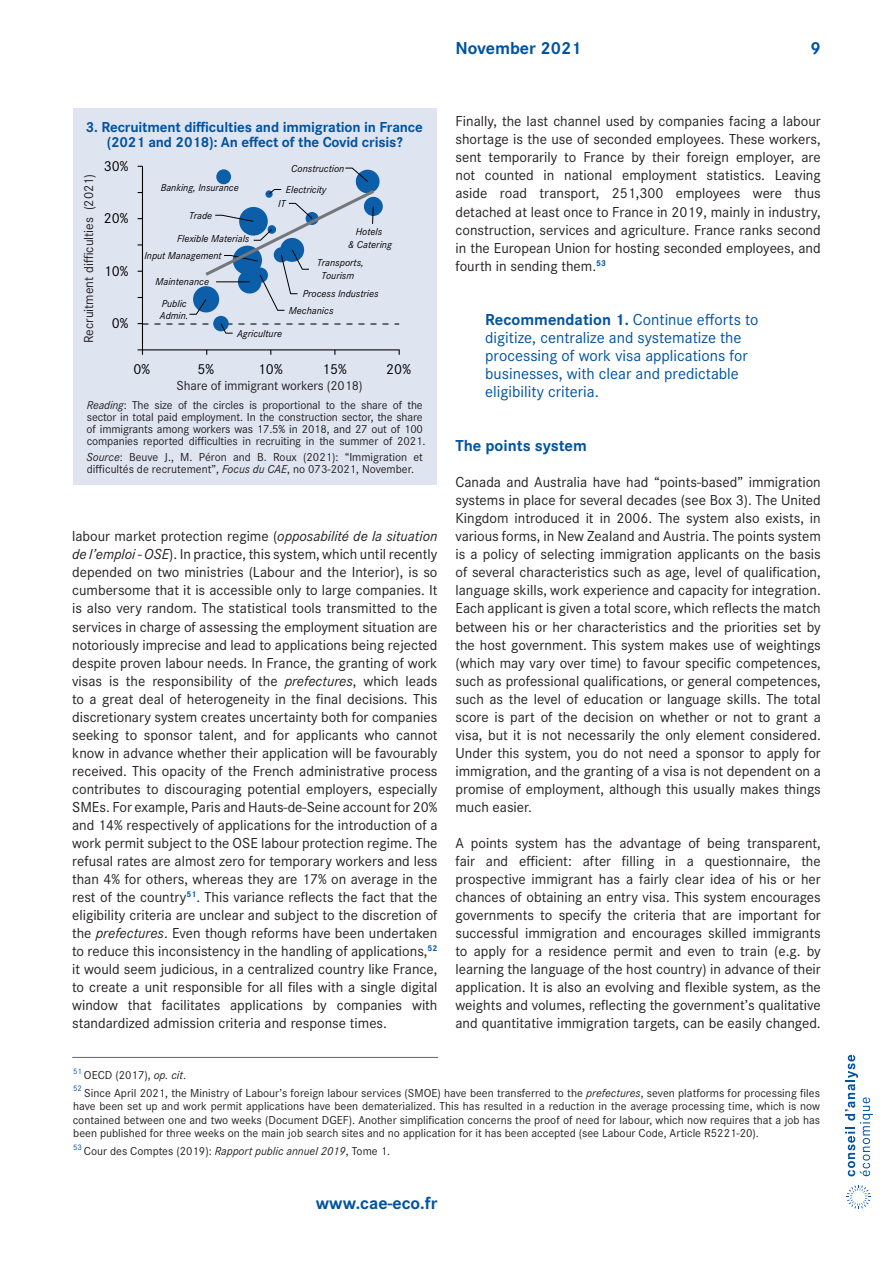
<style>
.page{position:relative;width:893px;height:1263px;background:#fff}
.page>*{position:absolute;margin:0;border:0;box-sizing:border-box;transform-origin:0 0}
.t1{font:700 18px "Corporate S";color:#0153a0}
.Texte___Exergue{font:16.5px/18px "Corporate S";color:#0153a0}
.Intertitre___Niveau{font:700 16.5px "Corporate S";color:#0153a0}
.Texte___Normal{font:15px/18px "Corporate S";color:#231f20;text-align:justify}
.Illustration___Titre{font:700 15px/15px "Corporate S";letter-spacing:-.01em;color:#0153a0;text-align:center}
.t2{font:15px "Corporate S";color:#000001}
.Texte___Normal-2{font:13.5px "Corporate S";letter-spacing:-.005em;color:#231f20}
.Texte___Note_BdP_sui{font:12px/13.5px "Corporate S";color:#231f20;text-align:justify}
.Illustration___Sourc{font:12px/12px "Corporate S";letter-spacing:-.01em;color:#231f20}
.Texte___Note_BdP{font:12px "Corporate S";color:#231f20}
.t3{font:italic 10.5px/12.6px "Corporate S";color:#000001}
.Texte___Note_BdP_sui-2{font:8.25px "Corporate S";color:#0153a0}
.Texte___Note_BdP-2{font:8.25px "Corporate S";color:#0153a0}
.s1{font-style:italic}
.s2{font-weight:700}
</style>
<div class="page">
<svg style="left:845px;top:1055px;width:28px;height:121px"></svg>
<svg style="left:847px;top:1185px;width:24px;height:24px"></svg>
<div style="left:73px;top:108px;width:364px;height:376px;background:#dfe4f1"></div>
<hr style="left:142px;top:166px;width:1px;height:184px;background:#000001">
<svg style="left:138px;top:349px;width:5px;height:6px"></svg>
<div style="left:213px;top:316px;width:16px;height:15px;background:#0c5ea8;border-radius:50%"></div>
<svg style="left:356px;top:170px;width:24px;height:23px"></svg>
<svg style="left:364px;top:197px;width:19px;height:19px"></svg>
<svg style="left:138px;top:323px;width:261px;height:11px"></svg>
<svg style="left:189px;top:167px;width:188px;height:148px"></svg>
<hr style="left:143px;top:349px;width:257px;height:1px;background:#000001">
<hr style="left:72px;top:1057px;width:366px;height:1px;background:#636366">
<p class="t1" style="left:455px;top:36px;width:128px">November 2021</p>
<p class="t1" style="left:810px;top:36px;width:12px">9</p>
<p class="Illustration___Titre" style="left:86px;top:119px;width:339px">3. Recruitment difficulties and immigration in France (2021 and 2018): An effect of the Covid crisis?</p>
<p class="Texte___Normal-2" style="left:80px;top:343px;width:171px;rotate:-90deg">Recruitment difficulties (2021)</p>
<p class="t2" style="left:104px;top:156px;width:26px">30%</p>
<p class="t2" style="left:104px;top:208px;width:26px">20%</p>
<p class="t2" style="left:104px;top:261px;width:26px">10%</p>
<p class="t2" style="left:112px;top:313px;width:18px">0%</p>
<p class="t3" style="left:161px;top:181px;width:80px">Banking, Insurance</p>
<p class="t3" style="left:189px;top:209px;width:25px">Trade</p>
<p class="t3" style="left:177px;top:232px;width:74px">Flexible Materials</p>
<p class="t3" style="left:155px;top:275px;width:55px">Maintenance</p>
<p class="t3" style="left:144px;top:248px;width:79px">Input Management</p>
<p class="t3" style="left:160px;top:297px;width:30px">Public<br>Admin.</p>
<p class="t3" style="left:286px;top:157px;width:60px;line-height:21.5px;text-indent:5px">Construction<br>Electricity</p>
<p class="t3" style="left:278px;top:197px;width:9px">IT</p>
<p class="t3" style="left:349px;top:225px;width:45px;text-align:center">Hotels<br>&amp; Catering</p>
<p class="t3" style="left:317px;top:256px;width:48px;text-align:center">Transports,<br>Tourism</p>
<p class="t3" style="left:303px;top:287px;width:77px">Process Industries</p>
<p class="t3" style="left:289px;top:304px;width:46px">Mechanics</p>
<p class="t3" style="left:237px;top:327px;width:46px">Agriculture</p>
<p class="t2" style="left:133px;top:359px;width:18px">0%</p>
<p class="t2" style="left:198px;top:359px;width:18px">5%</p>
<p class="t2" style="left:258px;top:359px;width:26px">10%</p>
<p class="t2" style="left:322px;top:359px;width:26px">15%</p>
<p class="t2" style="left:386px;top:359px;width:26px">20%</p>
<p class="Texte___Normal-2" style="left:177px;top:376px;width:188px">Share of immigrant workers (2018)</p>
<p class="Illustration___Sourc" style="left:87px;top:399px;width:340px"><span class="s1">Reading</span>: The size of the circles is proportional to the share of the sector in total paid employment. In the construction sector, the share of immigrants among workers was 17.5% in 2018, and 27 out of 100 companies reported difficulties in recruiting in the summer of 2021.</p>
<p class="Illustration___Sourc" style="left:86px;top:451px;width:338px"><span class="s1">Source</span>: Beuve J., M. Péron and B. Roux (2021): “Immigration et difficultés de recrutement”, <span class="s1">Focus du CAE</span>, no 073-2021, November.</p>
<p class="Texte___Normal" style="left:72px;top:527px;width:367px">labour market protection regime (<span class="s1">opposabilité de la situation de l’emploi - OSE</span>). In practice, this system, which until recently depended on two ministries (Labour and the Interior), is so cumbersome that it is accessible only to large companies. It is also very random. The statistical tools transmitted to the services in charge of assessing the employment situation are notoriously imprecise and lead to applications being rejected despite proven labour needs. In France, the granting of work visas is the responsibility of the <span class="s1">prefectures</span>, which leads to a great deal of heterogeneity in the final decisions. This discretionary system creates uncertainty both for companies seeking to sponsor talent, and for applicants who cannot know in advance whether their application will be favourably received. This opacity of the French administrative process contributes to discouraging potential employers, especially SMEs. For example, Paris and Hauts-de-Seine account for 20% and 14% respectively of applications for the introduction of a work permit subject to the OSE labour protection regime. The refusal rates are almost zero for temporary workers and less than 4% for others, whereas they are 17% on average in the rest of the country<sup>51</sup>. This variance reflects the fact that the eligibility criteria are unclear and subject to the discretion of the <span class="s1">prefectures</span>. Even though reforms have been undertaken to reduce this inconsistency in the handling of applications,<sup>52 </sup>it would seem judicious, in a centralized country like France, to create a unit responsible for all files with a single digital window that facilitates applications by companies with standardized admission criteria and response times.</p>
<p class="Texte___Normal" style="left:455px;top:112px;width:367px">Finally, the last channel used by companies facing a labour shortage is the use of seconded employees. These workers, sent temporarily to France by their foreign employer, are not counted in national employment statistics. Leaving aside road transport, 251,300 employees were thus detached at least once to France in 2019, mainly in industry, construction, services and agriculture. France ranks second in the European Union for hosting seconded employees, and fourth in sending them.<sup>53</sup></p>
<p class="Texte___Exergue" style="left:485px;top:310px;width:275px"><span class="s2">Recommendation 1.</span> Continue efforts to digitize, centralize and systematize the processing of work visa applications for businesses, with clear and predictable eligibility criteria.</p>
<p class="Intertitre___Niveau" style="left:455px;top:434px;width:133px">The points system</p>
<p class="Texte___Normal" style="left:455px;top:473px;width:367px">Canada and Australia have had “points-based” immigration systems in place for several decades (see Box 3). The United Kingdom introduced it in 2006. The system also exists, in various forms, in New Zealand and Austria. The points system is a policy of selecting immigration applicants on the basis of several characteristics such as age, level of qualification, language skills, work experience and capacity for integration.<br>Each applicant is given a total score, which reflects the match between his or her characteristics and the priorities set by the host government. This system makes use of weightings (which may vary over time) to favour specific competences, such as professional qualifications, or general competences, such as the level of education or language skills. The total score is part of the decision on whether or not to grant a visa, but it is not necessarily the only element considered.<br>Under this system, you do not need a sponsor to apply for immigration, and the granting of a visa is not dependent on a promise of employment, although this usually makes things much easier.</p>
<p class="Texte___Normal" style="left:455px;top:833px;width:367px">A points system has the advantage of being transparent, fair and efficient: after filling in a questionnaire, the prospective immigrant has a fairly clear idea of his or her chances of obtaining an entry visa. This system encourages governments to specify the criteria that are important for successful immigration and encourages skilled immigrants to apply for a residence permit and even to train (e.g. by learning the language of the host country) in advance of their application. It is also an evolving and flexible system, as the weights and volumes, reflecting the government’s qualitative and quantitative immigration targets, can be easily changed.</p>
<p class="Texte___Note_BdP-2" style="left:73px;top:1065px;width:10px">51</p>
<p class="Texte___Note_BdP" style="left:84px;top:1067px;width:104px">OECD (2017), <span class="s1">op. cit</span>.</p>
<p class="Texte___Note_BdP_sui-2" style="left:73px;top:1083px;width:10px">52</p>
<p class="Texte___Note_BdP_sui" style="left:73px;top:1086px;width:749px;text-indent:11px">Since April 2021, the Ministry of Labour’s foreign labour services (SMOE) have been transferred to the <span class="s1">prefectures</span>, seven platforms for processing files have been set up and work permit applications have been dematerialized. This has resulted in a reduction in the average processing time, which is now contained between one and two weeks (Document DGEF). Another simplification concerns the proof of need for labour, which now requires that a job has been published for three weeks on the main job search sites and no application for it has been accepted (see Labour Code, Article R5221-20).</p>
<p class="Texte___Note_BdP_sui-2" style="left:73px;top:1141px;width:10px">53</p>
<p class="Texte___Note_BdP_sui" style="left:84px;top:1144px;width:308px">Cour des Comptes (2019): <span class="s1">Rapport public annuel 2019</span>, Tome 1.</p>
<p class="t1" style="left:316px;top:1190px;width:123px">www.cae-eco.fr</p>
</div>
